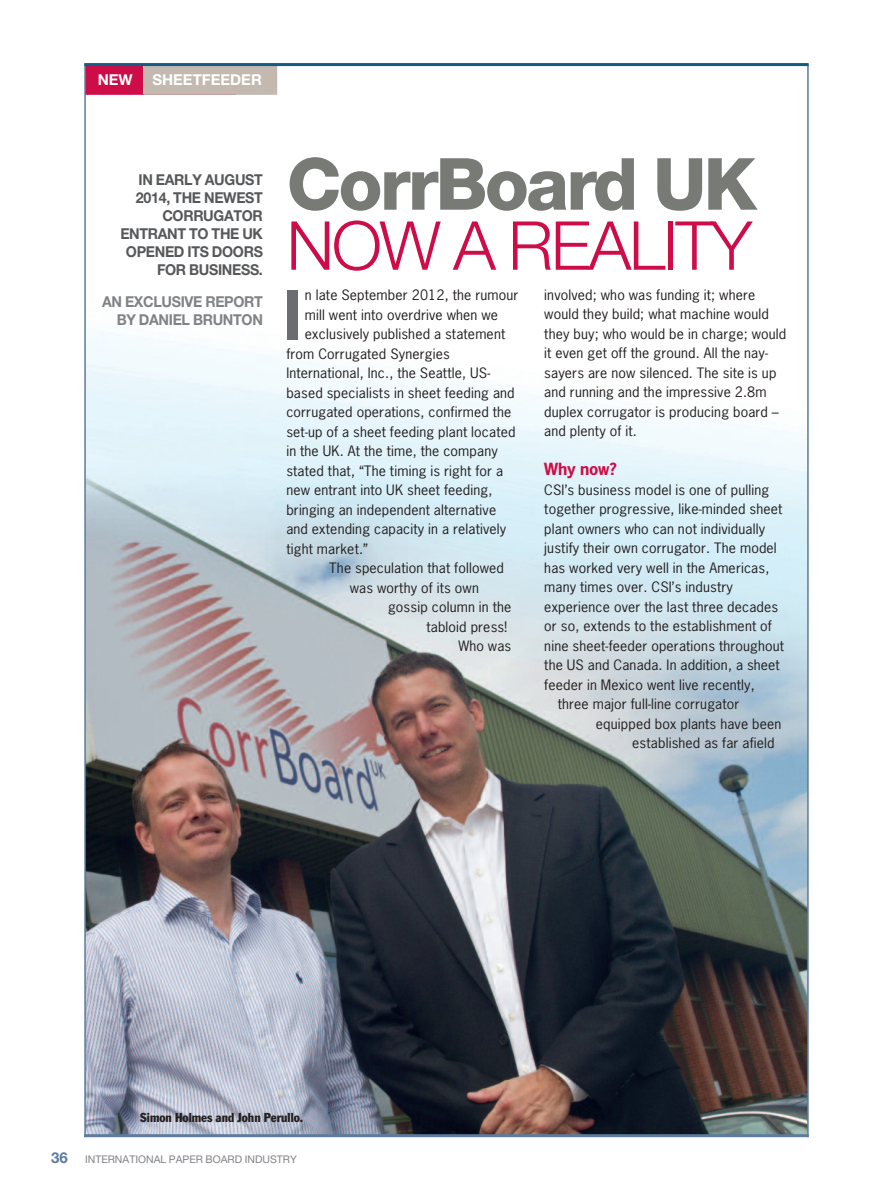
<style>
.page{position:relative;width:893px;height:1191px;background:#fff}
.page>*{position:absolute;margin:0;border:0;box-sizing:border-box;transform-origin:0 0}
.t1{font:800 72px "Helvetica Neue";letter-spacing:-.04em;color:#777a75}
.t2{font:300 67.5px "Helvetica Neue";letter-spacing:-.035em;color:#cd0c48}
.t3{font:700 63.6px "News Gothic";color:#6c6d70;scale:1.04 1}
.t4{font:700 15.75px "News Gothic";letter-spacing:-.015em;color:#cd0c48;scale:1.04 1}
.t5{font:700 15px/18px "Helvetica Neue";letter-spacing:-.02em;color:#57585a;text-align:right;scale:.95 1}
.t6{font:700 15px/18px "Helvetica Neue";letter-spacing:-.02em;color:#808285;text-align:right;scale:.95 1}
.t7{font:700 15px "Helvetica Neue";color:#fff}
.t8{font:13.5px/19.5px "News Gothic";letter-spacing:.01em;color:#231f20;scale:1.04 1}
.t9{font:condensed 12.75px "Franklin Gothic";color:#231f20}
.t10{font:10.5px "Helvetica Neue";color:#808285}
.s1{font-weight:700;font-size:15px;color:#5b7c9b}
</style>
<div class="page">
<img style="left:86px;top:329px;width:721px;height:805px">
<div style="left:85px;top:65px;width:151px;height:30px;background:#cd0c48"></div>
<hr style="left:84px;top:65px;width:2px;height:1072px;background:#5b7c9b">
<hr style="left:807px;top:65px;width:2px;height:1072px;background:#5b7c9b">
<div style="left:144px;top:65px;width:133px;height:30px;background:#c4b9b0"></div>
<hr style="left:84px;top:63px;width:725px;height:3px;background:#135b80">
<hr style="left:84px;top:1134px;width:725px;height:3px;background:#5b7c9b">
<p class="t7" style="left:98px;top:71px;width:36px">NEW</p>
<p class="t7" style="left:152px;top:71px;width:111px">SHEETFEEDER</p>
<p class="t5" style="left:120px;top:170px;width:152px">IN EARLY AUGUST<br>2014, THE NEWEST<br>CORRUGATOR<br>ENTRANT TO THE UK<br>OPENED ITS DOORS<br>FOR BUSINESS.</p>
<p class="t6" style="left:102px;top:292px;width:171px">AN EXCLUSIVE REPORT<br>BY DANIEL BRUNTON</p>
<h1 class="t1" style="left:287px;top:158px;width:472px">CorrBoard UK</h1>
<h2 class="t2" style="left:287px;top:221px;width:467px">NOW A REALITY</h2>
<h3 class="t3" style="left:283px;top:280px;width:18px">I</h3>
<p class="t8" style="left:305px;top:286px;width:207px">n late September 2012, the rumour</p>
<p class="t8" style="left:305px;top:305px;width:187px">mill went into overdrive when we</p>
<p class="t8" style="left:305px;top:325px;width:194px">exclusively published a statement</p>
<p class="t8" style="left:286px;top:344px;width:159px">from Corrugated Synergies</p>
<p class="t8" style="left:286px;top:364px;width:198px">International, Inc., the Seattle, US-</p>
<p class="t8" style="left:286px;top:383px;width:221px">based specialists in sheet feeding and</p>
<p class="t8" style="left:286px;top:403px;width:218px">corrugated operations, confirmed the</p>
<p class="t8" style="left:286px;top:422px;width:222px">set-up of a sheet feeding plant located</p>
<p class="t8" style="left:286px;top:442px;width:205px">in the UK. At the time, the company</p>
<p class="t8" style="left:286px;top:461px;width:210px">stated that, “The timing is right for a</p>
<p class="t8" style="left:286px;top:481px;width:200px">new entrant into UK sheet feeding,</p>
<p class="t8" style="left:286px;top:500px;width:203px">bringing an independent alternative</p>
<p class="t8" style="left:286px;top:520px;width:213px">and extending capacity in a relatively</p>
<p class="t8" style="left:286px;top:539px;width:80px">tight market.”</p>
<p class="t8" style="left:329px;top:559px;width:169px">The speculation that followed</p>
<p class="t8" style="left:350px;top:578px;width:126px">was worthy of its own</p>
<p class="t8" style="left:388px;top:598px;width:120px">gossip column in the</p>
<p class="t8" style="left:426px;top:617px;width:79px">tabloid press!</p>
<p class="t8" style="left:458px;top:637px;width:52px">Who was</p>
<p class="t8" style="left:544px;top:285px;width:234px">involved; who was funding it; where would they build; what machine would they buy; who would be in charge; would it even get off the ground. All the nay&shy;sayers are now silenced. The site is up and running and the impressive 2.8m duplex corrugator is producing board – and plenty of it.</p>
<p class="t4" style="left:544px;top:460px;width:71px">Why now?</p>
<p class="t8" style="left:544px;top:480px;width:218px">CSI’s business model is one of pulling</p>
<p class="t8" style="left:544px;top:500px;width:230px">together progressive, like-minded sheet</p>
<p class="t8" style="left:544px;top:519px;width:214px">plant owners who can not individually</p>
<p class="t8" style="left:544px;top:539px;width:225px">justify their own corrugator. The model</p>
<p class="t8" style="left:544px;top:558px;width:218px">has worked very well in the Americas,</p>
<p class="t8" style="left:544px;top:578px;width:183px">many times over. CSI’s industry</p>
<p class="t8" style="left:544px;top:597px;width:227px">experience over the last three decades</p>
<p class="t8" style="left:544px;top:617px;width:220px">or so, extends to the establishment of</p>
<p class="t8" style="left:544px;top:636px;width:232px">nine sheet-feeder operations throughout</p>
<p class="t8" style="left:544px;top:656px;width:228px">the US and Canada. In addition, a sheet</p>
<p class="t8" style="left:544px;top:675px;width:204px">feeder in Mexico went live recently,</p>
<p class="t8" style="left:558px;top:695px;width:176px">three major full-line corrugator</p>
<p class="t8" style="left:596px;top:714px;width:180px">equipped box plants have been</p>
<p class="t8" style="left:632px;top:734px;width:138px">established as far afield</p>
<p class="t9" style="left:140px;top:1112px;width:164px">Simon Holmes and John Perullo.</p>
<p class="t10" style="left:51px;top:1153px;width:247px"><span class="s1">36</span> INTERNATIONAL PAPER BOARD INDUSTRY</p>
</div>
